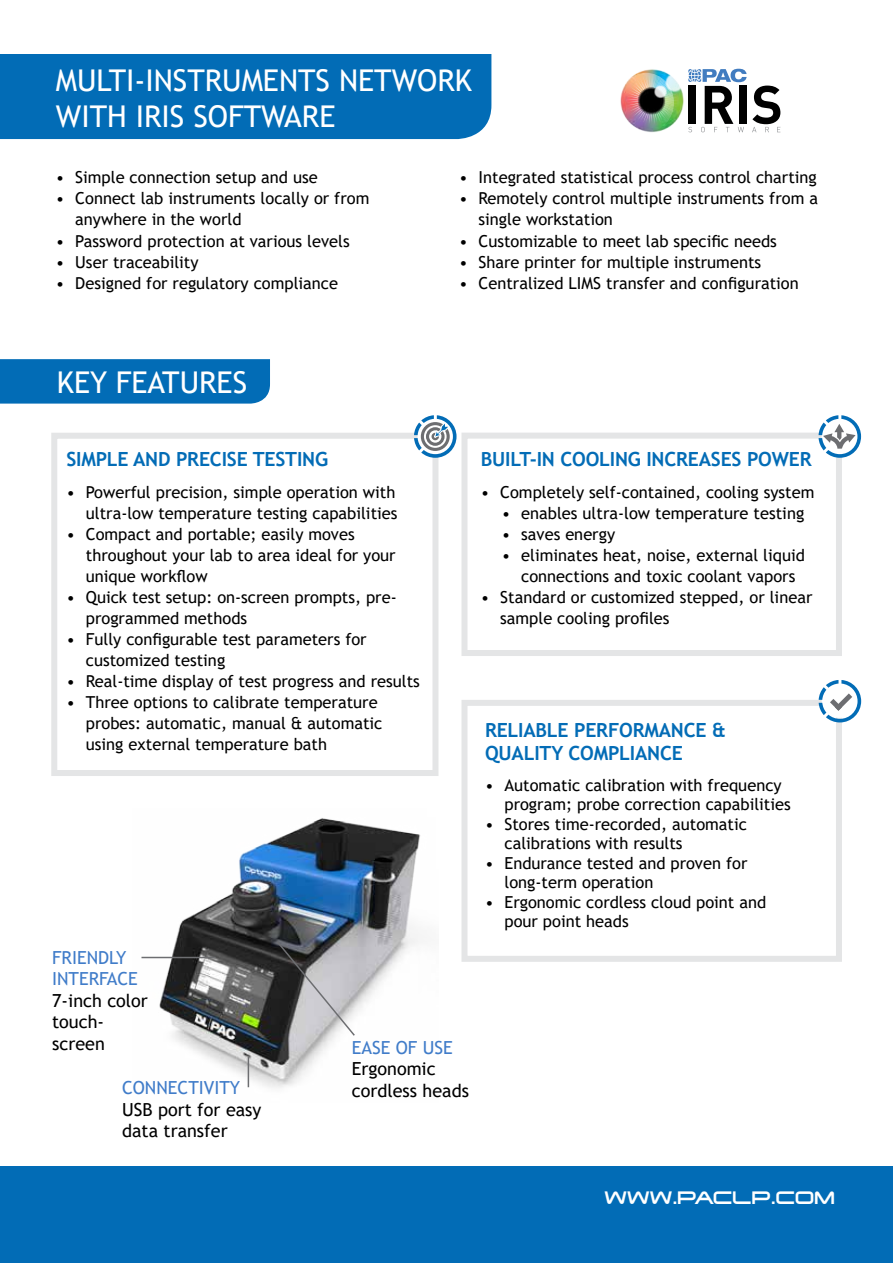
<style>
.page{position:relative;width:893px;height:1263px;background:#fff}
.page>*{position:absolute;margin:0;border:0;box-sizing:border-box;transform-origin:0 0}
.t1{font:30px/36px "Trebuchet MS";color:#fff}
.t2{font:700 19.5px/23.4px "Trebuchet MS";letter-spacing:-.01em;color:#036cb6}
.t3{font:18px/21.6px "Trebuchet MS";color:#000}
.t4{font:18px/21.6px "Trebuchet MS";color:#407cc9}
.t5{font:18px "Tachyon";letter-spacing:-.025em;color:#fff}
.t6{font:16.5px/21px "Trebuchet MS";color:#000}
</style>
<div class="page">
<div style="left:0;top:1166px;width:893px;height:97px;background:#026cb6"></div>
<div style="left:0;top:359px;width:270px;height:45px;background:#026cb6"></div>
<div style="left:0;top:54px;width:491px;height:85px;background:#026cb6"></div>
<div style="left:51px;top:433px;width:387px;height:343px;border:6px solid #e4e5e6"></div>
<div style="left:461px;top:433px;width:381px;height:223px;border:6px solid #e4e5e6"></div>
<svg style="left:818px;top:415px;width:43px;height:43px"></svg>
<div style="left:461px;top:700px;width:381px;height:262px;border:6px solid #e4e5e6"></div>
<svg style="left:819px;top:680px;width:42px;height:42px"></svg>
<svg style="left:414px;top:415px;width:42px;height:43px"></svg>
<svg style="left:702px;top:69px;width:78px;height:63px"></svg>
<img style="left:688px;top:110px;width:14px;height:23px">
<img style="left:620px;top:74px;width:60px;height:58px">
<img style="left:635px;top:70px;width:47px;height:46px">
<img style="left:647px;top:69px;width:55px;height:41px">
<img style="left:141px;top:818px;width:280px;height:270px">
<hr style="left:141px;top:957px;width:74px;height:1px;background:#6d6e71">
<hr style="left:248px;top:1057px;width:1px;height:30px;background:#6d6e71">
<svg style="left:275px;top:940px;width:81px;height:97px;background:#8f8f91"></svg>
<h1 class="t1" style="left:56px;top:62px;width:418px">MULTI-INSTRUMENTS NETWORK<br>WITH IRIS SOFTWARE</h1>
<p class="t6" style="left:56px;top:167px;width:264px">• Simple connection setup and use</p>
<p class="t6" style="left:75px;top:188px;width:296px;text-indent:-20px">• Connect lab instruments locally or from anywhere in the world</p>
<p class="t6" style="left:56px;top:230px;width:295px">• Password protection at various levels</p>
<p class="t6" style="left:56px;top:251px;width:144px">• User traceability</p>
<p class="t6" style="left:56px;top:272px;width:284px">• Designed for regulatory compliance</p>
<h1 class="t1" style="left:57px;top:364px;width:192px">KEY FEATURES</h1>
<p class="t2" style="left:66px;top:447px;width:263px">SIMPLE AND PRECISE TESTING</p>
<p class="t6" style="left:66px;top:481px;width:333px;text-align:right">• Powerful precision, simple operation with ultra-low temperature testing capabilities</p>
<p class="t6" style="left:86px;top:523px;width:311px;text-indent:-20px">• Compact and portable; easily moves throughout your lab to area ideal for your unique workflow</p>
<p class="t6" style="left:86px;top:586px;width:312px;text-indent:-20px">• Quick test setup: on-screen prompts, pre&shy;programmed methods</p>
<p class="t6" style="left:86px;top:628px;width:282px;text-indent:-20px">• Fully configurable test parameters for customized testing</p>
<p class="t6" style="left:66px;top:670px;width:355px">• Real-time display of test progress and results</p>
<p class="t6" style="left:86px;top:691px;width:298px;text-indent:-20px">• Three options to calibrate temperature probes: automatic, manual &amp; automatic using external temperature bath</p>
<p class="t6" style="left:459px;top:167px;width:359px">• Integrated statistical process control charting</p>
<p class="t6" style="left:479px;top:188px;width:341px;text-indent:-20px">• Remotely control multiple instruments from a single workstation</p>
<p class="t6" style="left:459px;top:230px;width:319px">• Customizable to meet lab specific needs</p>
<p class="t6" style="left:459px;top:251px;width:304px">• Share printer for multiple instruments</p>
<p class="t6" style="left:459px;top:272px;width:341px">• Centralized LIMS transfer and configuration</p>
<p class="t2" style="left:481px;top:447px;width:332px">BUILT-IN COOLING INCREASES POWER</p>
<p class="t6" style="left:481px;top:481px;width:335px">• Completely self-contained, cooling system</p>
<p class="t6" style="left:502px;top:502px;width:304px">• enables ultra-low temperature testing</p>
<p class="t6" style="left:502px;top:523px;width:115px">• saves energy</p>
<p class="t6" style="left:521px;top:544px;width:285px;text-indent:-20px">• eliminates heat, noise, external liquid connections and toxic coolant vapors</p>
<p class="t6" style="left:500px;top:586px;width:314px;text-indent:-20px">• Standard or customized stepped, or linear sample cooling profiles</p>
<p class="t2" style="left:485px;top:718px;width:242px">RELIABLE PERFORMANCE &amp;<br>QUALITY COMPLIANCE</p>
<p class="t6" style="left:504px;top:775px;width:288px;line-height:19.5px;text-indent:-20px">• Automatic calibration with frequency program; probe correction capabilities</p>
<p class="t6" style="left:504px;top:814px;width:244px;line-height:19.5px;text-indent:-20px">• Stores time-recorded, automatic calibrations with results</p>
<p class="t6" style="left:504px;top:853px;width:244px;line-height:19.5px;text-indent:-20px">• Endurance tested and proven for long-term operation</p>
<p class="t6" style="left:504px;top:892px;width:263px;line-height:19.5px;text-indent:-20px">• Ergonomic cordless cloud point and pour point heads</p>
<p class="t4" style="left:52px;top:946px;width:87px">FRIENDLY<br>INTERFACE</p>
<p class="t3" style="left:52px;top:989px;width:97px">7-inch color touch&shy;screen</p>
<p class="t4" style="left:122px;top:1077px;width:120px">CONNECTIVITY</p>
<p class="t3" style="left:122px;top:1098px;width:141px">USB port for easy data transfer</p>
<p class="t4" style="left:352px;top:1036px;width:102px">EASE OF USE</p>
<p class="t3" style="left:352px;top:1058px;width:119px">Ergonomic cordless heads</p>
<p class="t5" style="left:605px;top:1186px;width:233px">WWW.PACLP.COM</p>
</div>
